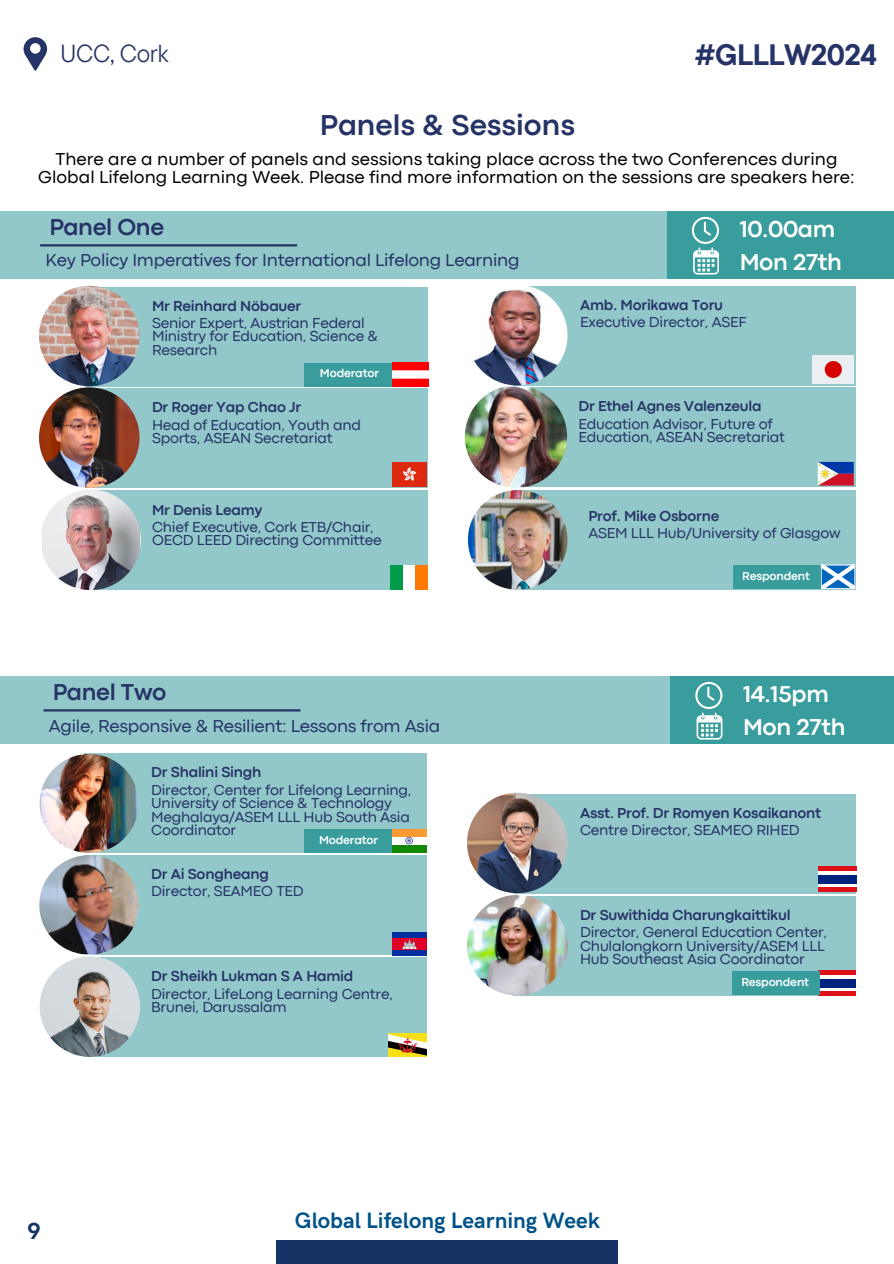
<style>
.page{position:relative;width:894px;height:1264px;background:#fff}
.page>*{position:absolute;margin:0;border:0;box-sizing:border-box;transform-origin:0 0}
.t1{font:700 30px "Codec Pro";color:#263367}
.t2{font:700 29.4px "TT Commons Pro";letter-spacing:-.015em;color:#263367}
.t3{font:24.6px "TT Commons Pro";letter-spacing:-.015em;color:#263367}
.t4{font:700 24.15px "Codec Pro";color:#163365}
.t5{font:700 24px/32.7px "Codec Pro";letter-spacing:-.015em;color:#fff}
.t6{font:700 24px "Codec Pro";letter-spacing:-.015em;color:#263367}
.t7{font:700 22.35px "HK Grotesk";color:#015288}
.t8{font:18px/18px "Codec Pro";color:#000;text-align:center}
.t9{font:18px "Codec Pro";letter-spacing:-.015em;color:#263367}
.t10{font:15px/13.5px "Codec Pro";letter-spacing:-.015em;color:#263367}
.t11{font:700 15px "Codec Pro";letter-spacing:-.015em;color:#263367}
.t12{font:700 12px "Codec Pro";letter-spacing:-.015em;color:#fff}
</style>
<div class="page">
<div style="left:276px;top:1240px;width:341px;height:23px;background:#163365"></div>
<svg style="left:24px;top:37px;width:23px;height:34px"></svg>
<div style="left:0;top:211px;width:667px;height:67px;background:#92c8c9"></div>
<hr style="left:40px;top:244px;width:257px;height:2px;background:#263367">
<div style="left:85px;top:287px;width:342px;height:99px;background:#92c8c9"></div>
<img style="left:39px;top:286px;width:100px;height:100px;border-radius:50%">
<div style="left:304px;top:363px;width:88px;height:24px;background:#399c9d"></div>
<img style="left:392px;top:363px;width:36px;height:23px">
<div style="left:511px;top:387px;width:344px;height:100px;background:#92c8c9"></div>
<div style="left:85px;top:388px;width:342px;height:100px;background:#92c8c9"></div>
<div style="left:85px;top:491px;width:342px;height:99px;background:#92c8c9"></div>
<img style="left:40px;top:489px;width:101px;height:101px;border-radius:50%">
<img style="left:464px;top:385px;width:103px;height:102px;border-radius:50%">
<div style="left:390px;top:565px;width:13px;height:25px;background:#009b48"></div>
<div style="left:403px;top:565px;width:12px;height:25px;background:#fff"></div>
<div style="left:415px;top:565px;width:13px;height:25px;background:#ff7900"></div>
<div style="left:667px;top:211px;width:226px;height:67px;background:#399c9d"></div>
<svg style="left:691px;top:217px;width:27px;height:57px"></svg>
<div style="left:513px;top:490px;width:342px;height:99px;background:#92c8c9"></div>
<img style="left:468px;top:490px;width:99px;height:99px;border-radius:50%">
<div style="left:732px;top:565px;width:88px;height:23px;background:#399c9d"></div>
<svg style="left:820px;top:565px;width:34px;height:23px"></svg>
<svg style="left:817px;top:462px;width:36px;height:23px"></svg>
<div style="left:513px;top:286px;width:342px;height:99px;background:#92c8c9"></div>
<div style="left:812px;top:355px;width:41px;height:28px;background:#eceff1"></div>
<svg style="left:824px;top:361px;width:17px;height:17px"></svg>
<img style="left:392px;top:463px;width:35px;height:23px">
<img style="left:39px;top:387px;width:100px;height:101px;border-radius:50%">
<img style="left:467px;top:285px;width:100px;height:100px;border-radius:50%">
<div style="left:84px;top:753px;width:342px;height:100px;background:#92c8c9"></div>
<img style="left:40px;top:754px;width:99px;height:99px;border-radius:50%">
<div style="left:304px;top:828px;width:87px;height:24px;background:#399c9d"></div>
<div style="left:84px;top:855px;width:342px;height:99px;background:#92c8c9"></div>
<div style="left:84px;top:957px;width:342px;height:99px;background:#92c8c9"></div>
<img style="left:40px;top:956px;width:100px;height:100px;border-radius:50%">
<div style="left:513px;top:896px;width:342px;height:99px;background:#92c8c9"></div>
<div style="left:513px;top:793px;width:342px;height:100px;background:#92c8c9"></div>
<div style="left:817px;top:870px;width:38px;height:5px;background:#fff"></div>
<svg style="left:818px;top:883px;width:37px;height:4px"></svg>
<hr style="left:817px;top:887px;width:38px;height:4px;background:#de1018">
<hr style="left:817px;top:866px;width:38px;height:4px;background:#de1018">
<div style="left:817px;top:875px;width:38px;height:8px;background:#00247d"></div>
<img style="left:39px;top:855px;width:100px;height:99px;border-radius:50%">
<img style="left:467px;top:792px;width:100px;height:101px;border-radius:50%">
<img style="left:467px;top:895px;width:100px;height:100px;border-radius:50%">
<div style="left:391px;top:828px;width:35px;height:8px;background:#ff9932"></div>
<div style="left:391px;top:836px;width:35px;height:8px;background:#fff"></div>
<div style="left:391px;top:844px;width:35px;height:8px;background:#128807"></div>
<svg style="left:405px;top:837px;width:8px;height:7px"></svg>
<img style="left:388px;top:1033px;width:38px;height:23px">
<svg style="left:819px;top:974px;width:36px;height:4px"></svg>
<svg style="left:819px;top:987px;width:36px;height:4px"></svg>
<hr style="left:818px;top:991px;width:37px;height:4px;background:#de1018">
<hr style="left:818px;top:970px;width:37px;height:4px;background:#de1018">
<div style="left:818px;top:978px;width:37px;height:9px;background:#00247d"></div>
<div style="left:732px;top:971px;width:87px;height:23px;background:#399c9d"></div>
<div style="left:0;top:675px;width:670px;height:68px;background:#92c8c9"></div>
<hr style="left:43px;top:709px;width:257px;height:2px;background:#263367">
<div style="left:670px;top:675px;width:223px;height:68px;background:#399c9d"></div>
<svg style="left:695px;top:682px;width:27px;height:57px"></svg>
<img style="left:392px;top:932px;width:35px;height:23px">
<h6 class="t3" style="left:60px;top:38px;width:110px">UCC, Cork</h6>
<p class="t2" style="left:694px;top:35px;width:184px">#GLLLW2024</p>
<p class="t1" style="left:320px;top:115px;width:257px">Panels &amp; Sessions</p>
<p class="t8" style="left:38px;top:151px;width:817px">There are a number of panels and sessions taking place across the two Conferences during<br>Global Lifelong Learning Week. Please find more information on the sessions are speakers here:</p>
<p class="t6" style="left:49px;top:219px;width:116px">Panel One</p>
<h6 class="t5" style="left:739px;top:214px;width:104px">10.00am<br>Mon 27th</h6>
<h1 class="t9" style="left:46px;top:254px;width:475px">Key Policy Imperatives for International Lifelong Learning</h1>
<p class="t11" style="left:152px;top:300px;width:151px">Mr Reinhard Nöbauer</p>
<p class="t10" style="left:152px;top:317px;width:227px">Senior Expert, Austrian Federal<br>Ministry for Education, Science &amp;<br>Research</p>
<p class="t12" style="left:320px;top:369px;width:60px">Moderator</p>
<h6 class="t11" style="left:152px;top:402px;width:151px">Dr Roger Yap Chao Jr</h6>
<p class="t10" style="left:152px;top:419px;width:210px">Head of Education, Youth and<br>Sports, ASEAN Secretariat</p>
<p class="t11" style="left:152px;top:504px;width:112px">Mr Denis Leamy</p>
<p class="t10" style="left:152px;top:521px;width:231px">Chief Executive, Cork ETB/Chair,<br>OECD LEED Directing Committee</p>
<p class="t11" style="left:580px;top:299px;width:144px">Amb. Morikawa Toru</p>
<p class="t10" style="left:580px;top:316px;width:168px">Executive Director, ASEF</p>
<h6 class="t11" style="left:578px;top:401px;width:184px">Dr Ethel Agnes Valenzeula</h6>
<p class="t10" style="left:578px;top:418px;width:208px">Education Advisor, Future of<br>Education, ASEAN Secretariat</p>
<p class="t11" style="left:588px;top:510px;width:132px">Prof. Mike Osborne</p>
<h3 class="t10" style="left:588px;top:527px;width:253px">ASEM LLL Hub/University of Glasgow</h3>
<p class="t12" style="left:742px;top:571px;width:69px">Respondent</p>
<h6 class="t6" style="left:53px;top:684px;width:115px">Panel Two</h6>
<p class="t5" style="left:742px;top:679px;width:104px">14.15pm<br>Mon 27th</p>
<p class="t9" style="left:49px;top:719px;width:392px">Agile, Responsive &amp; Resilient: Lessons from Asia</p>
<p class="t4" style="left:28px;top:1222px;width:15px">9</p>
<p class="t11" style="left:151px;top:767px;width:112px">Dr Shalini Singh</p>
<p class="t10" style="left:151px;top:784px;width:262px">Director, Center for Lifelong Learning,<br>University of Science &amp; Technology<br>Meghalaya/ASEM LLL Hub South Asia<br>Coordinator</p>
<h6 class="t12" style="left:319px;top:835px;width:60px">Moderator</h6>
<p class="t11" style="left:151px;top:868px;width:119px">Dr Ai Songheang</p>
<h6 class="t10" style="left:151px;top:885px;width:154px">Director, SEAMEO TED</h6>
<p class="t11" style="left:151px;top:971px;width:203px">Dr Sheikh Lukman S A Hamid</p>
<p class="t10" style="left:151px;top:988px;width:243px">Director, LifeLong Learning Centre,<br>Brunei, Darussalam</p>
<p class="t11" style="left:580px;top:807px;width:243px">Asst. Prof. Dr Romyen Kosaikanont</p>
<p class="t10" style="left:580px;top:824px;width:221px">Centre Director, SEAMEO RIHED</p>
<h3 class="t11" style="left:580px;top:909px;width:212px">Dr Suwithida Charungkaittikul</h3>
<h5 class="t10" style="left:580px;top:926px;width:248px">Director, General Education Center,<br>Chulalongkorn University/ASEM LLL<br>Hub Southeast Asia Coordinator</h5>
<p class="t12" style="left:741px;top:977px;width:69px">Respondent</p>
<p class="t7" style="left:295px;top:1207px;width:306px">Global Lifelong Learning Week</p>
</div>
